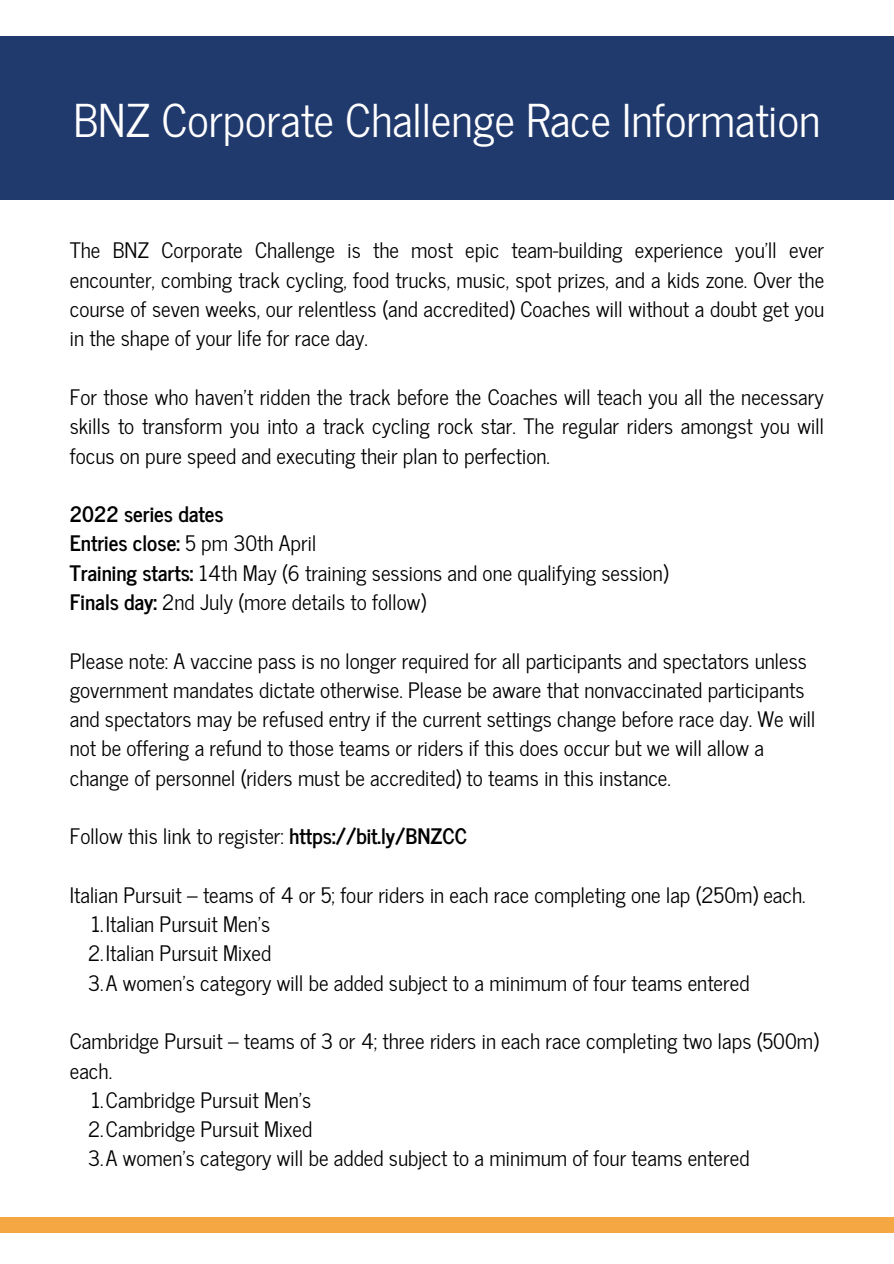
<style>
.page{position:relative;width:894px;height:1264px;background:#fff}
.page>*{position:absolute;margin:0;border:0;box-sizing:border-box;transform-origin:0 0}
.t1{font:44.85px "News Cycle";color:#fff}
.t2{font:21.15px/29.2px "News Cycle";color:#000;text-align:justify}
.t3{font:700 21.15px "News Cycle";color:#000}
.s1{font-weight:400}
.s2{font-weight:700}
</style>
<div class="page">
<div style="left:0;top:1217px;width:893px;height:15px;background:#f4a743"></div>
<div style="left:0;top:36px;width:893px;height:164px;background:#213a6d"></div>
<p class="t1" style="left:73px;top:81px;width:748px">BNZ Corporate Challenge Race Information</p>
<p class="t2" style="left:70px;top:235px;width:755px">The BNZ Corporate Challenge is the most epic team-building experience you'll ever encounter, combing track cycling, food trucks, music, spot prizes, and a kids zone. Over the course of seven weeks, our relentless (and accredited) Coaches will without a doubt get you in the shape of your life for race day.</p>
<p class="t2" style="left:70px;top:381px;width:755px">For those who haven't ridden the track before the Coaches will teach you all the necessary skills to transform you into a track cycling rock star. The regular riders amongst you will focus on pure speed and executing their plan to perfection.</p>
<p class="t3" style="left:70px;top:495px;width:155px">2022 series dates</p>
<p class="t3" style="left:70px;top:525px;width:248px">Entries close: <span class="s1">5 pm 30th April</span></p>
<p class="t2" style="left:70px;top:557px;width:600px"><span class="s2">Training starts:</span> 14th May (6 training sessions and one qualifying session)</p>
<p class="t2" style="left:70px;top:586px;width:357px"><span class="s2">Finals day:</span> 2nd July (more details to follow)</p>
<p class="t2" style="left:70px;top:644px;width:747px;text-align:left">Please note: A vaccine pass is no longer required for all participants and spectators unless government mandates dictate otherwise. Please be aware that nonvaccinated participants and spectators may be refused entry if the current settings change before race day. We will not be offering a refund to those teams or riders if this does occur but we will allow a change of personnel (riders must be accredited) to teams in this instance.</p>
<p class="t2" style="left:70px;top:820px;width:398px">Follow this link to register: <span class="s2">https://bit.ly/BNZCC</span></p>
<p class="t2" style="left:70px;top:879px;width:737px">Italian Pursuit – teams of 4 or 5; four riders in each race completing one lap (250m) each.</p>
<p class="t2" style="left:91px;top:908px;width:181px">1.Italian Pursuit Men’s</p>
<p class="t2" style="left:88px;top:937px;width:185px">2.Italian Pursuit Mixed</p>
<p class="t2" style="left:88px;top:966px;width:662px">3.A women’s category will be added subject to a minimum of four teams entered</p>
<p class="t2" style="left:70px;top:1025px;width:750px">Cambridge Pursuit – teams of 3 or 4; three riders in each race completing two laps (500m) each.</p>
<p class="t2" style="left:91px;top:1084px;width:222px">1.Cambridge Pursuit Men’s</p>
<p class="t2" style="left:88px;top:1113px;width:225px">2.Cambridge Pursuit Mixed</p>
<p class="t2" style="left:88px;top:1142px;width:662px">3.A women’s category will be added subject to a minimum of four teams entered</p>
</div>
